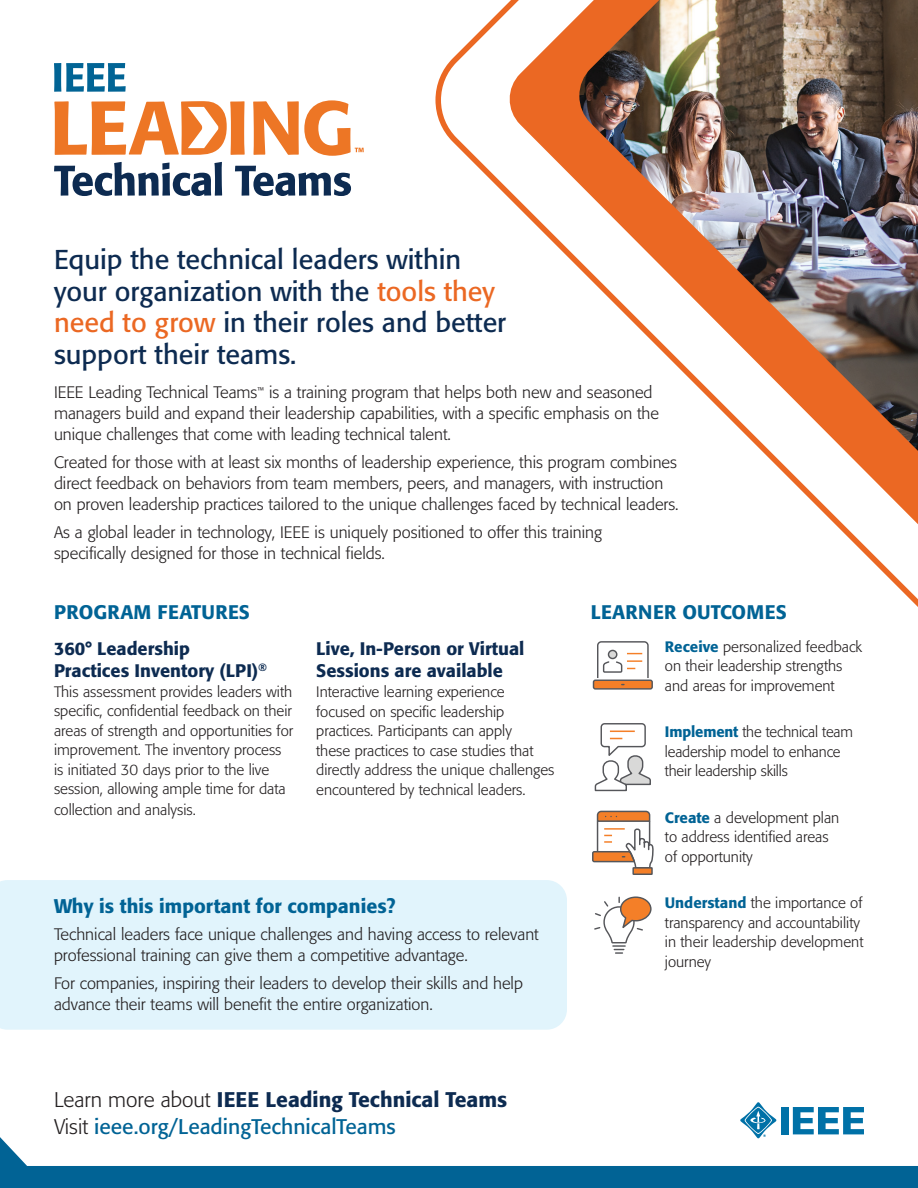
<style>
.page{position:relative;width:918px;height:1188px;background:#fff}
.page>*{position:absolute;margin:0;border:0;box-sizing:border-box;transform-origin:0 0}
.t1{font:27px/31.5px "Formata";color:#0d2b51}
.t2{font:21px/27px "Formata";color:#016395}
.t3{font:500 19.5px "Formata";color:#016395}
.t4{font:500 18px/22.5px "Formata";color:#0d2b51}
.t5{font:300 16.5px/21px "Formata";color:#231f20}
.t6{font:300 15px/19.5px "Formata";color:#231f20}
.s1{color:#eb6823}
.s2{font-weight:300;color:#231f20}
.s3{font-weight:500;color:#0d2b51}
.s4{font-weight:500;color:#016395}
</style>
<div class="page">
<div style="left:0;top:880px;width:567px;height:150px;background:#e1f4fc"></div>
<div style="left:781px;top:1107px;width:8px;height:27px;background:#0071a7"></div>
<svg style="left:793px;top:1107px;width:71px;height:27px"></svg>
<svg style="left:740px;top:1102px;width:37px;height:35px"></svg>
<svg style="left:0;top:1137px;width:918px;height:51px"></svg>
<svg style="left:54px;top:162px;width:168px;height:34px"></svg>
<svg style="left:235px;top:166px;width:116px;height:30px"></svg>
<svg style="left:54px;top:63px;width:72px;height:29px"></svg>
<svg style="left:54px;top:101px;width:191px;height:54px"></svg>
<svg style="left:253px;top:100px;width:111px;height:56px"></svg>
<img style="left:435px;top:0;width:483px;height:688px">
<div style="left:594px;top:680px;width:58px;height:9px;background:#f47f28;border-radius:2px"></div>
<div style="left:593px;top:680px;width:60px;height:10px;border:1px solid #55565a;border-radius:2px"></div>
<svg style="left:596px;top:640px;width:53px;height:45px"></svg>
<svg style="left:594px;top:723px;width:57px;height:69px"></svg>
<div style="left:633px;top:868px;width:19px;height:6px;background:#f47f28"></div>
<div style="left:632px;top:867px;width:21px;height:8px;border:1px solid #55565a"></div>
<svg style="left:592px;top:810px;width:62px;height:59px"></svg>
<svg style="left:594px;top:896px;width:58px;height:58px"></svg>
<h1 class="t1" style="left:54px;top:244px;width:454px">Equip the technical leaders within your organization with the <span class="s1">tools they need to grow</span> in their roles and better support their teams.</h1>
<p class="t5" style="left:54px;top:382px;width:607px">IEEE Leading Technical Teams<sup>™</sup> is a training program that helps both new and seasoned managers build and expand their leadership capabilities, with a specific emphasis on the unique challenges that come with leading technical talent.</p>
<p class="t5" style="left:54px;top:452px;width:626px">Created for those with at least six months of leadership experience, this program combines direct feedback on behaviors from team members, peers, and managers, with instruction on proven leadership practices tailored to the unique challenges faced by technical leaders.</p>
<p class="t5" style="left:54px;top:522px;width:550px">As a global leader in technology, IEEE is uniquely positioned to offer this training specifically designed for those in technical fields.</p>
<p class="t3" style="left:54px;top:600px;width:197px">PROGRAM FEATURES</p>
<p class="t4" style="left:54px;top:637px;width:214px">360° Leadership<br>Practices Inventory (LPI)<sup>®</sup></p>
<p class="t6" style="left:54px;top:682px;width:241px">This assessment provides leaders with specific, confidential feedback on their areas of strength and opportunities for improvement. The inventory process is initiated 30 days prior to the live session, allowing ample time for data</p>
<p class="t6" style="left:54px;top:801px;width:143px">collection and analysis.</p>
<p class="t4" style="left:316px;top:637px;width:210px">Live, In-Person or Virtual<br>Sessions are available</p>
<p class="t6" style="left:316px;top:683px;width:240px">Interactive learning experience focused on specific leadership practices. Participants can apply<br>these practices to case studies that directly address the unique challenges encountered by technical leaders.</p>
<p class="t3" style="left:54px;top:894px;width:343px">Why is this important for companies?</p>
<p class="t5" style="left:54px;top:924px;width:486px">Technical leaders face unique challenges and having access to relevant professional training can give them a competitive advantage.</p>
<p class="t5" style="left:54px;top:973px;width:471px">For companies, inspiring their leaders to develop their skills and help advance their teams will benefit the entire organization.</p>
<p class="t2" style="left:54px;top:1086px;width:455px"><span class="s2">Learn more about</span> <span class="s3">IEEE Leading Technical Teams<br></span><span class="s2">Visit</span> ieee.org/LeadingTechnicalTeams</p>
<p class="t3" style="left:591px;top:600px;width:197px">LEARNER OUTCOMES</p>
<p class="t6" style="left:665px;top:637px;width:199px"><span class="s4">Receive</span> personalized feedback on their leadership strengths and areas for improvement</p>
<p class="t6" style="left:665px;top:723px;width:190px"><span class="s4">Implement</span> the technical team leadership model to enhance their leadership skills</p>
<p class="t6" style="left:665px;top:808px;width:176px"><span class="s4">Create</span> a development plan to address identified areas of opportunity</p>
<p class="t6" style="left:665px;top:894px;width:200px"><span class="s4">Understand</span> the importance of transparency and accountability in their leadership development journey</p>
</div>
